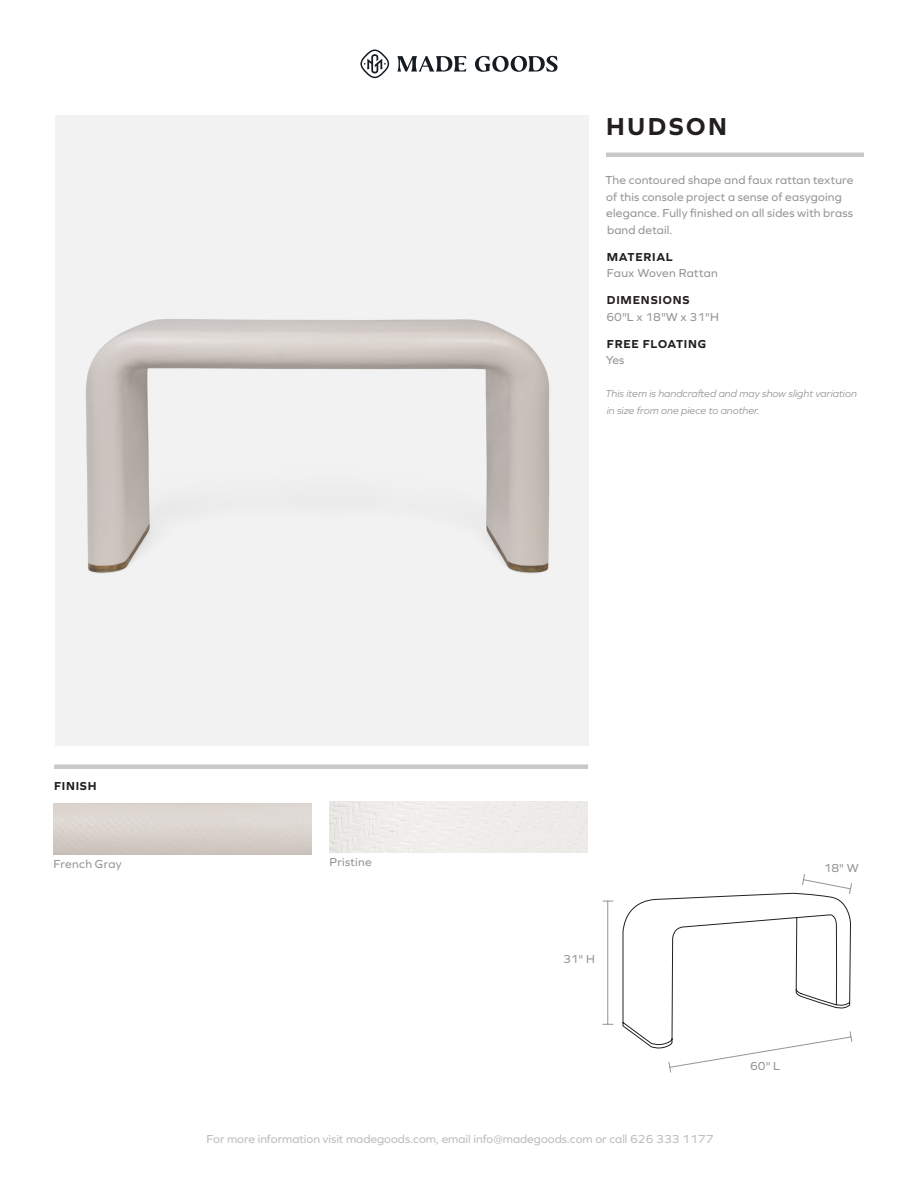
<style>
.page{position:relative;width:918px;height:1188px;background:#fff}
.page>*{position:absolute;margin:0;border:0;box-sizing:border-box;transform-origin:0 0}
.t1{font:700 25.5px "Graphie";letter-spacing:.1em;color:#231f20}
.t2{font:12px/16.5px "Graphie";letter-spacing:.015em;color:#939598}
.t3{font:12px "Graphie";color:#bcbdc0}
.t4{font:700 12px "Graphie";letter-spacing:.06em;color:#231f20}
.t5{font:italic 10.5px/16.5px "Graphie";color:#939598}
</style>
<div class="page">
<hr style="left:606px;top:153px;width:258px;height:4px;background:#c7c8ca">
<svg style="left:397px;top:56px;width:161px;height:16px"></svg>
<svg style="left:360px;top:50px;width:29px;height:28px"></svg>
<img style="left:55px;top:116px;width:533px;height:629px">
<div style="left:54px;top:764px;width:534px;height:5px;background:#c7c8ca"></div>
<hr style="left:607px;top:901px;width:1px;height:123px;background:#939598">
<svg style="left:668px;top:1034px;width:185px;height:39px"></svg>
<svg style="left:622px;top:874px;width:229px;height:176px"></svg>
<div style="left:330px;top:802px;width:258px;height:50px;background:#edece8"></div>
<p class="t1" style="left:606px;top:111px;width:122px">HUDSON</p>
<p class="t2" style="left:606px;top:172px;width:249px">The contoured shape and faux rattan texture of this console project a sense of easygoing elegance. Fully finished on all sides with brass band detail.</p>
<p class="t4" style="left:607px;top:250px;width:67px">MATERIAL</p>
<p class="t2" style="left:607px;top:265px;width:112px">Faux Woven Rattan</p>
<p class="t4" style="left:607px;top:293px;width:84px">DIMENSIONS</p>
<p class="t2" style="left:606px;top:308px;width:114px">60"L x 18"W x 31"H</p>
<p class="t4" style="left:607px;top:337px;width:101px">FREE FLOATING</p>
<p class="t2" style="left:606px;top:352px;width:20px">Yes</p>
<p class="t5" style="left:606px;top:385px;width:253px">This item is handcrafted and may show slight variation in size from one piece to another.</p>
<p class="t4" style="left:54px;top:779px;width:44px">FINISH</p>
<p class="t2" style="left:54px;top:856px;width:70px">French Gray</p>
<p class="t2" style="left:330px;top:854px;width:44px">Pristine</p>
<p class="t2" style="left:563px;top:950px;width:33px">31" H</p>
<p class="t3" style="left:207px;top:1132px;width:508px">For more information visit madegoods.com, email info@madegoods.com or call 626 333 1177</p>
<p class="t2" style="left:750px;top:1057px;width:32px">60" L</p>
<p class="t2" style="left:824px;top:859px;width:37px">18" W</p>
</div>
